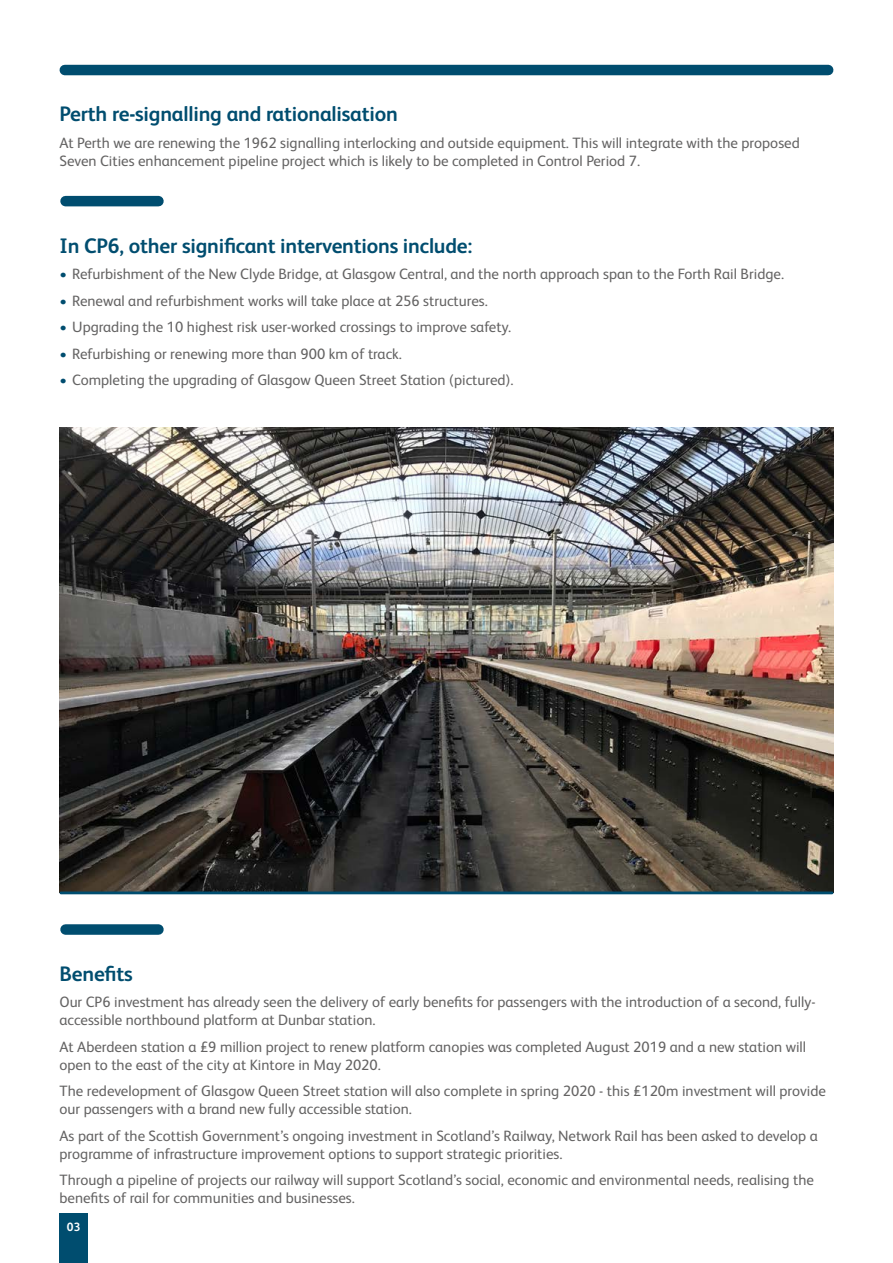
<style>
.page{position:relative;width:893px;height:1263px;background:#fff}
.page>*{position:absolute;margin:0;border:0;box-sizing:border-box;transform-origin:0 0}
.t1{font:700 21px "Network Rail Sans";letter-spacing:-.01em;color:#004d6f}
.t2{font:15px/18px "Network Rail Sans";color:#646363}
.t3{font:700 12px "Network Rail Sans";color:#fff}
.s1{color:#004d6f}
</style>
<div class="page">
<div style="left:60px;top:1214px;width:28px;height:49px;background:#004d6f"></div>
<div style="left:65px;top:65px;width:763px;height:10px;background:#004d6f"></div>
<div style="left:66px;top:924px;width:92px;height:11px;background:#004d6f"></div>
<div style="left:66px;top:196px;width:92px;height:10px;background:#004d6f"></div>
<img style="left:60px;top:427px;width:773px;height:466px">
<hr style="left:61px;top:891px;width:771px;height:3px;background:#004d6f">
<h1 class="t1" style="left:60px;top:100px;width:340px">Perth re-signalling and rationalisation</h1>
<p class="t2" style="left:60px;top:133px;width:742px">At Perth we are renewing the 1962 signalling interlocking and outside equipment. This will integrate with the proposed<br>Seven Cities enhancement pipeline project which is likely to be completed in Control Period 7.</p>
<h1 class="t1" style="left:60px;top:231px;width:414px">In CP6, other significant interventions include:</h1>
<p class="t2" style="left:60px;top:264px;width:726px"><span class="s1">•</span> Refurbishment of the New Clyde Bridge, at Glasgow Central, and the north approach span to the Forth Rail Bridge.</p>
<p class="t2" style="left:60px;top:291px;width:430px"><span class="s1">•</span> Renewal and refurbishment works will take place at 256 structures.</p>
<p class="t2" style="left:60px;top:317px;width:453px"><span class="s1">•</span> Upgrading the 10 highest risk user-worked crossings to improve safety.</p>
<p class="t2" style="left:60px;top:344px;width:344px"><span class="s1">•</span> Refurbishing or renewing more than 900 km of track.</p>
<p class="t2" style="left:60px;top:370px;width:455px"><span class="s1">•</span> Completing the upgrading of Glasgow Queen Street Station (pictured).</p>
<h1 class="t1" style="left:60px;top:959px;width:75px">Benefits</h1>
<p class="t2" style="left:60px;top:992px;width:758px">Our CP6 investment has already seen the delivery of early benefits for passengers with the introduction of a second, fully&shy;accessible northbound platform at Dunbar station.</p>
<p class="t2" style="left:60px;top:1037px;width:748px">At Aberdeen station a £9 million project to renew platform canopies was completed August 2019 and a new station will open to the east of the city at Kintore in May 2020.</p>
<p class="t2" style="left:60px;top:1081px;width:768px">The redevelopment of Glasgow Queen Street station will also complete in spring 2020 - this £120m investment will provide our passengers with a brand new fully accessible station.</p>
<p class="t2" style="left:60px;top:1126px;width:760px">As part of the Scottish Government’s ongoing investment in Scotland’s Railway, Network Rail has been asked to develop a programme of infrastructure improvement options to support strategic priorities.</p>
<p class="t2" style="left:60px;top:1170px;width:756px">Through a pipeline of projects our railway will support Scotland’s social, economic and environmental needs, realising the benefits of rail for communities and businesses.</p>
<p class="t3" style="left:67px;top:1218px;width:15px">03</p>
</div>
